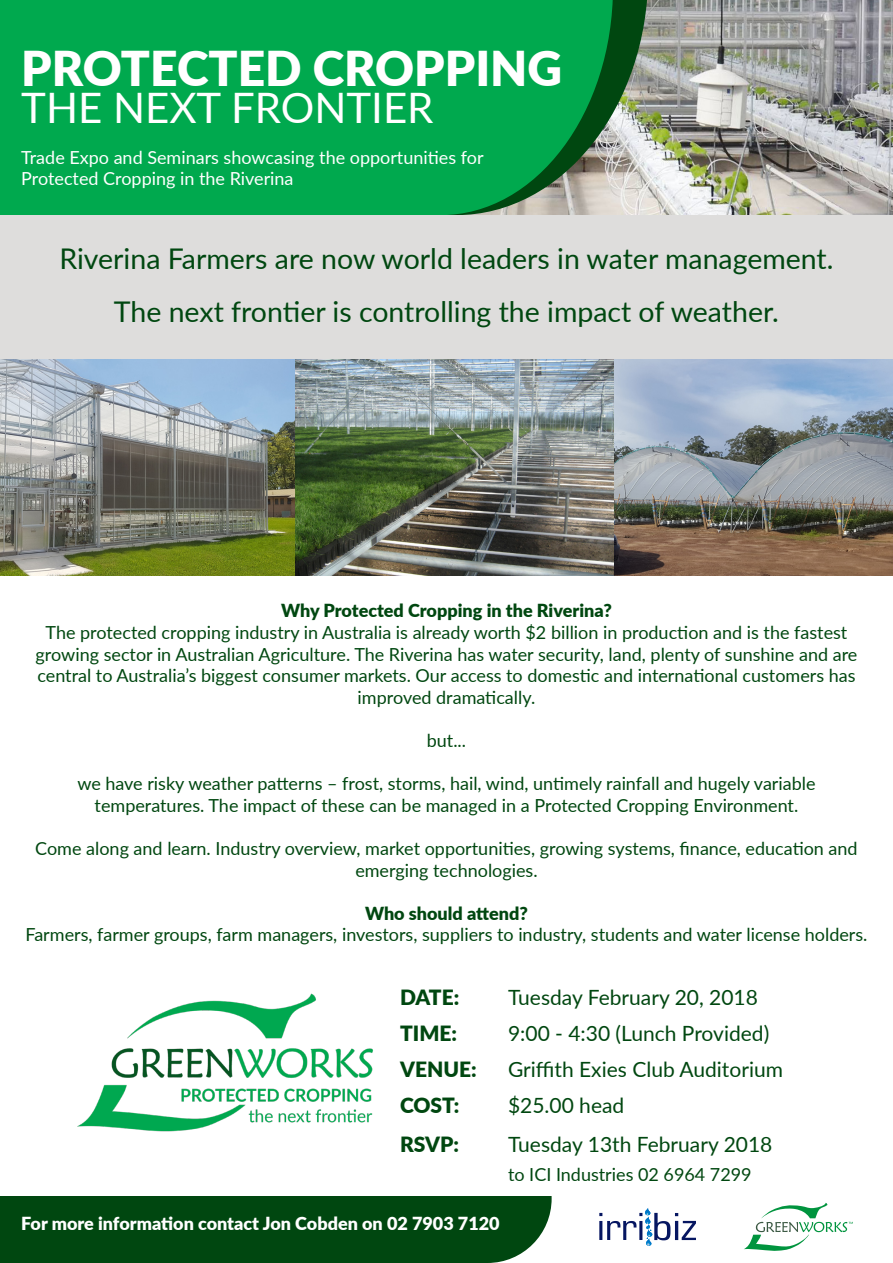
<style>
.page{position:relative;width:893px;height:1263px;background:#fff}
.page>*{position:absolute;margin:0;border:0;box-sizing:border-box;transform-origin:0 0}
.t1{font:900 48px "Lato";color:#fff}
.t2{font:42px "Lato";color:#fff}
.t3{font:28.5px "Lato";color:#004710}
.t4{font:21px "Lato";color:#004710}
.t5{font:900 21px "Lato";color:#004710}
.t6{font:18px/21.6px "Lato";color:#004710;text-align:center}
.t7{font:18px/21.6px "Lato";color:#fff}
.t8{font:900 18px "Lato";color:#004710}
.t9{font:900 18px "Lato";color:#fff}
</style>
<div class="page">
<div style="left:0;top:1195px;width:487px;height:68px;background:#004710"></div>
<div style="left:423px;top:1134px;width:129px;height:129px;background:#004710;border-radius:50%"></div>
<div style="left:0;top:1079px;width:893px;height:117px;background:#fff"></div>
<img style="left:648px;top:0;width:245px;height:215px">
<img style="left:613px;top:0;width:35px;height:215px">
<div style="left:0;top:0;width:446px;height:215px;background:#00a94e"></div>
<svg style="left:446px;top:0;width:167px;height:215px;background:#18a053"></svg>
<div style="left:0;top:215px;width:893px;height:161px;background:#dedddc"></div>
<img style="left:77px;top:993px;width:296px;height:139px">
<svg style="left:744px;top:1203px;width:109px;height:48px"></svg>
<svg style="left:599px;top:1208px;width:97px;height:38px"></svg>
<img style="left:0;top:359px;width:893px;height:216px">
<p class="t1" style="left:21px;top:32px;width:542px">PROTECTED CROPPING</p>
<p class="t2" style="left:21px;top:77px;width:414px">THE NEXT FRONTIER</p>
<p class="t7" style="left:21px;top:146px;width:464px">Trade Expo and Seminars showcasing the opportunities for<br>Protected Cropping in the Riverina</p>
<p class="t3" style="left:59px;top:239px;width:776px">Riverina Farmers are now world leaders in water management.</p>
<p class="t3" style="left:114px;top:291px;width:667px">The next frontier is controlling the impact of weather.</p>
<p class="t8" style="left:281px;top:597px;width:332px">Why Protected Cropping in the Riverina?</p>
<p class="t6" style="left:36px;top:621px;width:823px">The protected cropping industry in Australia is already worth $2 billion in production and is the fastest growing sector in Australian Agriculture. The Riverina has water security, land, plenty of sunshine and are central to Australia’s biggest consumer markets. Our access to domestic and international customers has improved dramatically.</p>
<p class="t6" style="left:427px;top:729px;width:41px">but...</p>
<p class="t6" style="left:77px;top:772px;width:740px">we have risky weather patterns – frost, storms, hail, wind, untimely rainfall and hugely variable temperatures. The impact of these can be managed in a Protected Cropping Environment.</p>
<p class="t6" style="left:35px;top:837px;width:824px">Come along and learn. Industry overview, market opportunities, growing systems, finance, education and emerging technologies.</p>
<p class="t8" style="left:365px;top:900px;width:164px">Who should attend?</p>
<p class="t6" style="left:25px;top:923px;width:843px">Farmers, farmer groups, farm managers, investors, suppliers to industry, students and water license holders.</p>
<p class="t5" style="left:400px;top:981px;width:61px">DATE:</p>
<p class="t4" style="left:508px;top:982px;width:251px">Tuesday February 20, 2018</p>
<p class="t5" style="left:400px;top:1017px;width:59px">TIME:</p>
<p class="t4" style="left:508px;top:1018px;width:263px">9:00 - 4:30 (Lunch Provided)</p>
<p class="t5" style="left:400px;top:1053px;width:78px">VENUE:</p>
<p class="t4" style="left:508px;top:1054px;width:276px">Griffith Exies Club Auditorium</p>
<p class="t5" style="left:400px;top:1089px;width:61px">COST:</p>
<p class="t4" style="left:508px;top:1090px;width:118px">$25.00 head</p>
<p class="t5" style="left:400px;top:1128px;width:60px">RSVP:</p>
<p class="t4" style="left:508px;top:1129px;width:266px">Tuesday 13th February 2018</p>
<p class="t6" style="left:508px;top:1162px;width:245px">to ICI Industries 02 6964 7299</p>
<p class="t9" style="left:21px;top:1210px;width:480px">For more information contact Jon Cobden on 02 7903 7120</p>
</div>
